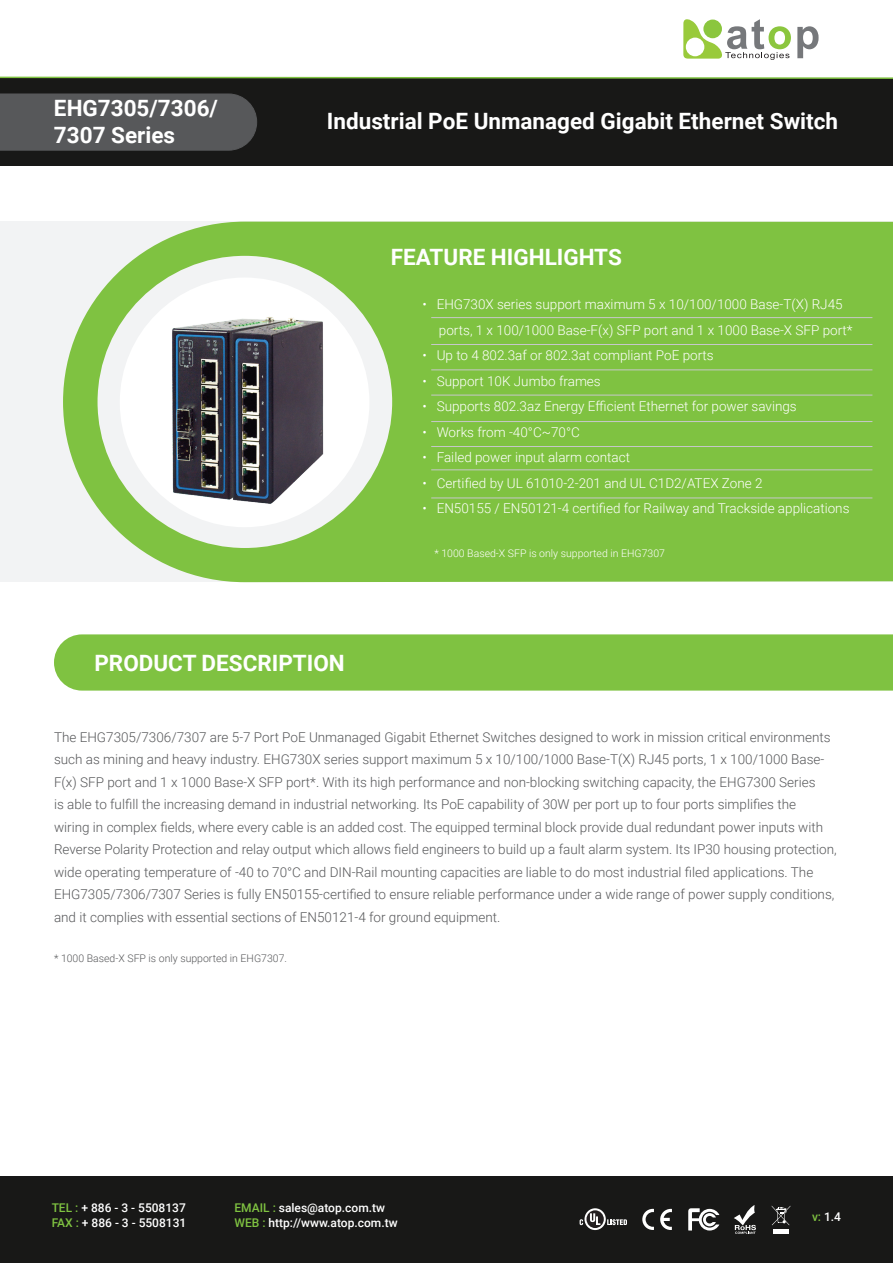
<style>
.page{position:relative;width:893px;height:1263px;background:#fff}
.page>*{position:absolute;margin:0;border:0;box-sizing:border-box;transform-origin:0 0}
.t1{font:700 22.5px/27px "Roboto";color:#fff}
.t2{font:300 13.5px/22.5px "Roboto";color:#57585a}
.t3{font:300 13.5px/25.5px "Roboto";color:#fff}
.t4{font:500 12px/15px "Roboto";color:#fff}
.t5{font:300 10.5px "Roboto";color:#57585a}
.t6{font:300 10.5px "Roboto";color:#fff}
.s1{color:#7fc241}
</style>
<div class="page">
<div style="left:0;top:79px;width:893px;height:87px;background:#181817"></div>
<div style="left:0;top:94px;width:257px;height:57px;background:#57585a"></div>
<div style="left:0;top:222px;width:893px;height:360px;background:#f2f3f4"></div>
<svg style="left:63px;top:222px;width:830px;height:360px;fill:#7fc241"></svg>
<div style="left:120px;top:277px;width:249px;height:250px;background:#fff;border-radius:50%"></div>
<img style="left:143px;top:300px;width:210px;height:210px">
<svg style="left:0;top:76px;width:893px;height:3px"></svg>
<div style="left:0;top:1176px;width:893px;height:87px;background:#181817"></div>
<svg style="left:660px;top:1209px;width:12px;height:21px"></svg>
<svg style="left:642px;top:1209px;width:12px;height:21px"></svg>
<svg style="left:688px;top:1208px;width:31px;height:22px"></svg>
<svg style="left:734px;top:1205px;width:22px;height:29px"></svg>
<hr style="left:773px;top:1229px;width:16px;height:4px;background:#fff">
<svg style="left:772px;top:1206px;width:18px;height:19px"></svg>
<svg style="left:607px;top:1219px;width:20px;height:6px"></svg>
<svg style="left:584px;top:1208px;width:22px;height:22px"></svg>
<svg style="left:586px;top:1210px;width:18px;height:18px"></svg>
<svg style="left:590px;top:1213px;width:10px;height:12px"></svg>
<svg style="left:580px;top:1219px;width:3px;height:6px"></svg>
<svg style="left:683px;top:19px;width:108px;height:41px"></svg>
<svg style="left:797px;top:26px;width:22px;height:32px"></svg>
<div style="left:54px;top:634px;width:839px;height:57px;background:#7fc241"></div>
<hr style="left:431px;top:317px;width:441px;height:1px;background:#c7c8ca">
<hr style="left:431px;top:369px;width:441px;height:1px;background:#c7c8ca">
<hr style="left:431px;top:344px;width:441px;height:1px;background:#c7c8ca">
<hr style="left:431px;top:421px;width:441px;height:1px;background:#c7c8ca">
<hr style="left:431px;top:395px;width:441px;height:1px;background:#c7c8ca">
<hr style="left:431px;top:446px;width:441px;height:1px;background:#c7c8ca">
<hr style="left:431px;top:469px;width:441px;height:1px;background:#c7c8ca">
<hr style="left:431px;top:498px;width:441px;height:1px;background:#c7c8ca">
<h1 class="t1" style="left:54px;top:94px;width:166px">EHG7305/7306/<br>7307 Series</h1>
<h1 class="t1" style="left:327px;top:107px;width:513px">Industrial PoE Unmanaged Gigabit Ethernet Switch</h1>
<h1 class="t1" style="left:391px;top:242px;width:233px">FEATURE HIGHLIGHTS</h1>
<p class="t3" style="left:439px;top:291px;width:415px;text-indent:-16px">• EHG730X series support maximum 5 x 10/100/1000 Base-T(X) RJ45 ports, 1 x 100/1000 Base-F(x) SFP port and 1 x 1000 Base-X SFP port*</p>
<p class="t3" style="left:422px;top:342px;width:293px">• Up to 4 802.3af or 802.3at compliant PoE ports</p>
<p class="t3" style="left:422px;top:368px;width:180px">• Support 10K Jumbo frames</p>
<p class="t3" style="left:422px;top:393px;width:376px">• Supports 802.3az Energy Efficient Ethernet for power savings</p>
<p class="t3" style="left:422px;top:419px;width:159px">• Works from -40°C~70°C</p>
<p class="t3" style="left:422px;top:444px;width:209px">• Failed power input alarm contact</p>
<p class="t3" style="left:422px;top:470px;width:342px">• Certified by UL 61010-2-201 and UL C1D2/ATEX Zone 2</p>
<p class="t3" style="left:422px;top:495px;width:429px">• EN50155 / EN50121-4 certified for Railway and Trackside applications</p>
<p class="t6" style="left:434px;top:546px;width:232px">* 1000 Based-X SFP is only supported in EHG7307</p>
<h1 class="t1" style="left:94px;top:649px;width:252px">PRODUCT DESCRIPTION</h1>
<p class="t2" style="left:54px;top:725px;width:784px">The EHG7305/7306/7307 are 5-7 Port PoE Unmanaged Gigabit Ethernet Switches designed to work in mission critical environments such as mining and heavy industry. EHG730X series support maximum 5 x 10/100/1000 Base-T(X) RJ45 ports, 1 x 100/1000 Base-F(x) SFP port and 1 x 1000 Base-X SFP port*. With its high performance and non-blocking switching capacity, the EHG7300 Series<br>is able to fulfill the increasing demand in industrial networking. Its PoE capability of 30W per port up to four ports simplifies the<br>wiring in complex fields, where every cable is an added cost. The equipped terminal block provide dual redundant power inputs with Reverse Polarity Protection and relay output which allows field engineers to build up a fault alarm system. Its IP30 housing protection, wide operating temperature of -40 to 70°C and DIN-Rail mounting capacities are liable to do most industrial filed applications. The EHG7305/7306/7307 Series is fully EN50155-certified to ensure reliable performance under a wide range of power supply conditions, and it complies with essential sections of EN50121-4 for ground equipment.</p>
<p class="t5" style="left:54px;top:950px;width:234px">* 1000 Based-X SFP is only supported in EHG7307.</p>
<p class="t4" style="left:52px;top:1200px;width:136px"><span class="s1">TEL :</span> + 886 - 3 - 5508137<br><span class="s1">FAX :</span> + 886 - 3 - 5508131</p>
<p class="t4" style="left:234px;top:1200px;width:165px"><span class="s1">EMAIL :</span> sales@atop.com.tw<br><span class="s1">WEB :</span> http://www.atop.com.tw</p>
<p class="t4" style="left:812px;top:1209px;width:31px"><span class="s1">v:</span> 1.4</p>
</div>
